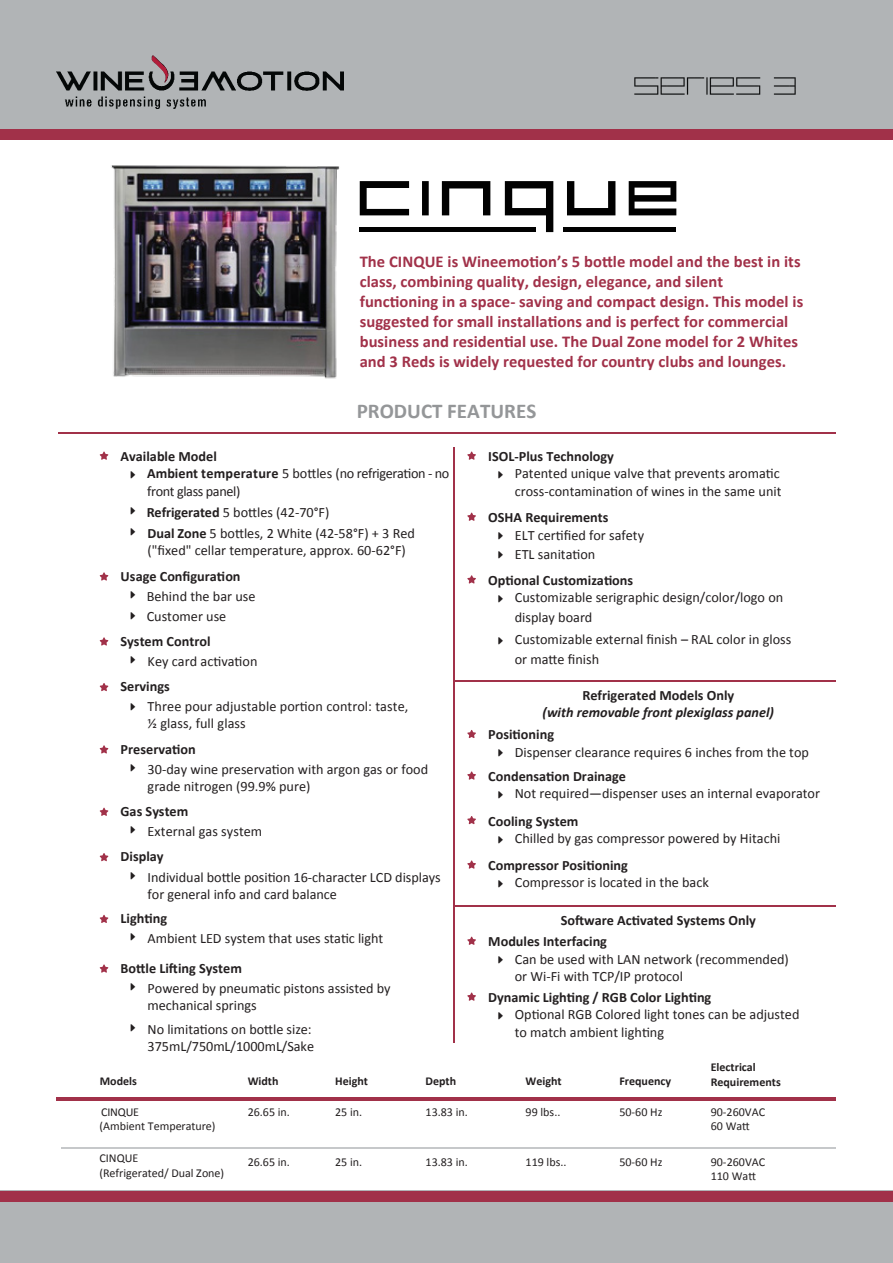
<style>
.page{position:relative;width:893px;height:1263px;background:#fff}
.page>*{position:absolute;margin:0;border:0;box-sizing:border-box;transform-origin:0 0}
.t1{font:700 21px "Calibri";color:#949698}
.t2{font:700 16.5px/19.8px "Calibri";letter-spacing:.005em;color:#a13149}
.t3{font:14.25px/17.1px "Calibri";color:#231f20}
.t4{font:700 14.25px "Calibri";color:#231f20}
.t5{font:14.25px/18px "Calibri";letter-spacing:-.025em;color:#231f20}
.t6{font:italic 700 14.25px "Calibri";color:#231f20}
.t7{font:12px/14.4px "Calibri";color:#231f20}
.t8{font:700 12px/14.4px "Calibri";color:#231f20}
.s1{font-weight:700}
</style>
<div class="page">
<div style="left:0;top:0;width:893px;height:139px;background:#b1b4b6"></div>
<div style="left:0;top:129px;width:893px;height:11px;background:#a13149"></div>
<hr style="left:58px;top:432px;width:778px;height:1px;background:#a13149">
<hr style="left:454px;top:680px;width:382px;height:1px;background:#a13149">
<hr style="left:453px;top:448px;width:1px;height:595px;background:#a13149">
<img style="left:57px;top:56px;width:286px;height:53px">
<div style="left:0;top:1191px;width:893px;height:72px;background:#b1b4b6"></div>
<div style="left:0;top:1191px;width:893px;height:10px;background:#a13149"></div>
<svg style="left:467px;top:452px;width:9px;height:8px"></svg>
<svg style="left:467px;top:513px;width:9px;height:8px"></svg>
<svg style="left:467px;top:730px;width:9px;height:8px"></svg>
<svg style="left:467px;top:771px;width:9px;height:9px"></svg>
<svg style="left:467px;top:816px;width:9px;height:8px"></svg>
<svg style="left:467px;top:575px;width:9px;height:8px"></svg>
<svg style="left:100px;top:452px;width:8px;height:8px"></svg>
<svg style="left:100px;top:572px;width:8px;height:9px"></svg>
<svg style="left:100px;top:637px;width:8px;height:9px"></svg>
<svg style="left:100px;top:683px;width:8px;height:8px"></svg>
<svg style="left:100px;top:745px;width:8px;height:8px"></svg>
<svg style="left:100px;top:808px;width:8px;height:8px"></svg>
<svg style="left:100px;top:853px;width:8px;height:8px"></svg>
<svg style="left:100px;top:915px;width:8px;height:8px"></svg>
<svg style="left:100px;top:964px;width:8px;height:9px"></svg>
<svg style="left:467px;top:860px;width:9px;height:9px"></svg>
<hr style="left:454px;top:905px;width:382px;height:1px;background:#a13149">
<svg style="left:467px;top:937px;width:9px;height:8px"></svg>
<svg style="left:467px;top:992px;width:9px;height:9px"></svg>
<img style="left:634px;top:77px;width:162px;height:18px">
<svg style="left:629px;top:181px;width:47px;height:34px"></svg>
<svg style="left:505px;top:181px;width:48px;height:51px"></svg>
<svg style="left:404px;top:181px;width:5px;height:34px"></svg>
<svg style="left:422px;top:181px;width:7px;height:34px"></svg>
<svg style="left:442px;top:181px;width:48px;height:34px"></svg>
<svg style="left:567px;top:181px;width:48px;height:34px"></svg>
<hr style="left:563px;top:228px;width:113px;height:4px;background:#010101">
<hr style="left:360px;top:228px;width:176px;height:4px;background:#010101">
<hr style="left:61px;top:1148px;width:774px;height:1px;background:#c6c8ca">
<hr style="left:56px;top:1097px;width:779px;height:3px;background:#a13149">
<img style="left:111px;top:165px;width:293px;height:214px">
<p class="t2" style="left:360px;top:252px;width:445px">The CINQUE is Wineemotion’s 5 bottle model and the best in its class, combining quality, design, elegance, and silent functioning in a space- saving and compact design. This model is suggested for small installations and is perfect for commercial business and residential use. The Dual Zone model for 2 Whites and 3 Reds is widely requested for country clubs and lounges.</p>
<p class="t4" style="left:121px;top:447px;width:98px">Available Model</p>
<h1 class="t1" style="left:357px;top:398px;width:181px">PRODUCT FEATURES</h1>
<p class="t4" style="left:488px;top:447px;width:127px">ISOL-Plus Technology</p>
<p class="t5" style="left:147px;top:465px;width:304px"><span class="s1">Ambient temperature</span> 5 bottles (no refrigeration - no front glass panel)</p>
<p class="t3" style="left:515px;top:465px;width:268px">Patented unique valve that prevents aromatic cross-contamination of wines in the same unit</p>
<p class="t3" style="left:147px;top:501px;width:270px;line-height:21.1px"><span class="s1">Refrigerated</span> 5 bottles (42-70°F)<br><span class="s1">Dual Zone</span> 5 bottles, 2 White (42-58°F) + 3 Red</p>
<p class="t3" style="left:148px;top:542px;width:260px">("fixed" cellar temperature, approx. 60-62°F)</p>
<p class="t4" style="left:488px;top:508px;width:122px">OSHA Requirements</p>
<p class="t3" style="left:515px;top:525px;width:131px;line-height:19.5px">ELT certified for safety<br>ETL sanitation</p>
<p class="t4" style="left:121px;top:567px;width:121px">Usage Configuration</p>
<p class="t3" style="left:147px;top:586px;width:110px;line-height:20px">Behind the bar use<br>Customer use</p>
<p class="t4" style="left:121px;top:632px;width:92px">System Control</p>
<p class="t3" style="left:148px;top:653px;width:111px">Key card activation</p>
<p class="t4" style="left:121px;top:677px;width:51px">Servings</p>
<p class="t3" style="left:148px;top:698px;width:262px">Three pour adjustable portion control: taste, ½ glass, full glass</p>
<p class="t4" style="left:121px;top:740px;width:77px">Preservation</p>
<p class="t3" style="left:148px;top:760px;width:282px">30-day wine preservation with argon gas or food grade nitrogen (99.9% pure)</p>
<p class="t4" style="left:121px;top:802px;width:69px">Gas System</p>
<p class="t3" style="left:148px;top:823px;width:116px">External gas system</p>
<p class="t4" style="left:121px;top:847px;width:44px">Display</p>
<p class="t3" style="left:148px;top:868px;width:295px">Individual bottle position 16-character LCD displays for general info and card balance</p>
<p class="t4" style="left:121px;top:909px;width:48px">Lighting</p>
<p class="t3" style="left:148px;top:930px;width:237px">Ambient LED system that uses static light</p>
<p class="t4" style="left:121px;top:959px;width:123px">Bottle Lifting System</p>
<p class="t3" style="left:148px;top:980px;width:245px">Powered by pneumatic pistons assisted by mechanical springs</p>
<p class="t3" style="left:148px;top:1020px;width:168px">No limitations on bottle size:<br>375mL/750mL/1000mL/Sake</p>
<p class="t4" style="left:488px;top:571px;width:147px">Optional Customizations</p>
<p class="t3" style="left:515px;top:588px;width:270px;line-height:19.5px">Customizable serigraphic design/color/logo on display board</p>
<p class="t3" style="left:515px;top:630px;width:278px;line-height:19.5px">Customizable external finish – RAL color in gloss or matte finish</p>
<p class="t4" style="left:582px;top:686px;width:153px">Refrigerated Models Only</p>
<p class="t6" style="left:543px;top:703px;width:233px">(with removable front plexiglass panel)</p>
<p class="t4" style="left:488px;top:726px;width:67px">Positioning</p>
<p class="t3" style="left:515px;top:743px;width:296px">Dispenser clearance requires 6 inches from the top</p>
<p class="t4" style="left:488px;top:767px;width:139px">Condensation Drainage</p>
<p class="t3" style="left:515px;top:785px;width:307px">Not required—dispenser uses an internal evaporator</p>
<p class="t4" style="left:488px;top:812px;width:92px">Cooling System</p>
<p class="t3" style="left:515px;top:830px;width:267px">Chilled by gas compressor powered by Hitachi</p>
<p class="t4" style="left:488px;top:856px;width:141px">Compressor Positioning</p>
<p class="t3" style="left:515px;top:874px;width:196px">Compressor is located in the back</p>
<p class="t4" style="left:561px;top:911px;width:197px">Software Activated Systems Only</p>
<p class="t4" style="left:488px;top:932px;width:120px">Modules Interfacing</p>
<p class="t3" style="left:515px;top:950px;width:276px">Can be used with LAN network (recommended) or Wi-Fi with TCP/IP protocol</p>
<p class="t4" style="left:488px;top:988px;width:225px">Dynamic Lighting / RGB Color Lighting</p>
<p class="t3" style="left:515px;top:1006px;width:286px">Optional RGB Colored light tones can be adjusted to match ambient lighting</p>
<p class="t8" style="left:100px;top:1074px;width:39px">Models</p>
<p class="t8" style="left:248px;top:1074px;width:32px">Width</p>
<p class="t8" style="left:335px;top:1074px;width:34px">Height</p>
<p class="t8" style="left:426px;top:1074px;width:32px">Depth</p>
<p class="t8" style="left:526px;top:1074px;width:38px">Weight</p>
<p class="t8" style="left:619px;top:1074px;width:53px">Frequency</p>
<p class="t8" style="left:711px;top:1060px;width:72px">Electrical<br>Requirements</p>
<p class="t7" style="left:526px;top:1104px;width:36px">99 lbs..</p>
<p class="t7" style="left:248px;top:1104px;width:44px">26.65 in.</p>
<p class="t7" style="left:335px;top:1104px;width:29px">25 in.</p>
<p class="t7" style="left:426px;top:1104px;width:44px">13.83 in.</p>
<p class="t7" style="left:101px;top:1104px;width:40px">CINQUE</p>
<p class="t7" style="left:711px;top:1104px;width:56px">90-260VAC</p>
<p class="t7" style="left:99px;top:1119px;width:118px">(Ambient Temperature)</p>
<p class="t7" style="left:711px;top:1119px;width:41px">60 Watt</p>
<p class="t7" style="left:711px;top:1154px;width:56px">90-260VAC<br>110 Watt</p>
<p class="t7" style="left:619px;top:1104px;width:45px">50-60 Hz</p>
<p class="t7" style="left:100px;top:1150px;width:126px">CINQUE<br>(Refrigerated/ Dual Zone)</p>
<p class="t7" style="left:526px;top:1154px;width:42px">119 lbs..</p>
<p class="t7" style="left:248px;top:1154px;width:44px">26.65 in.</p>
<p class="t7" style="left:335px;top:1154px;width:29px">25 in.</p>
<p class="t7" style="left:426px;top:1154px;width:44px">13.83 in.</p>
<p class="t7" style="left:619px;top:1154px;width:45px">50-60 Hz</p>
</div>
